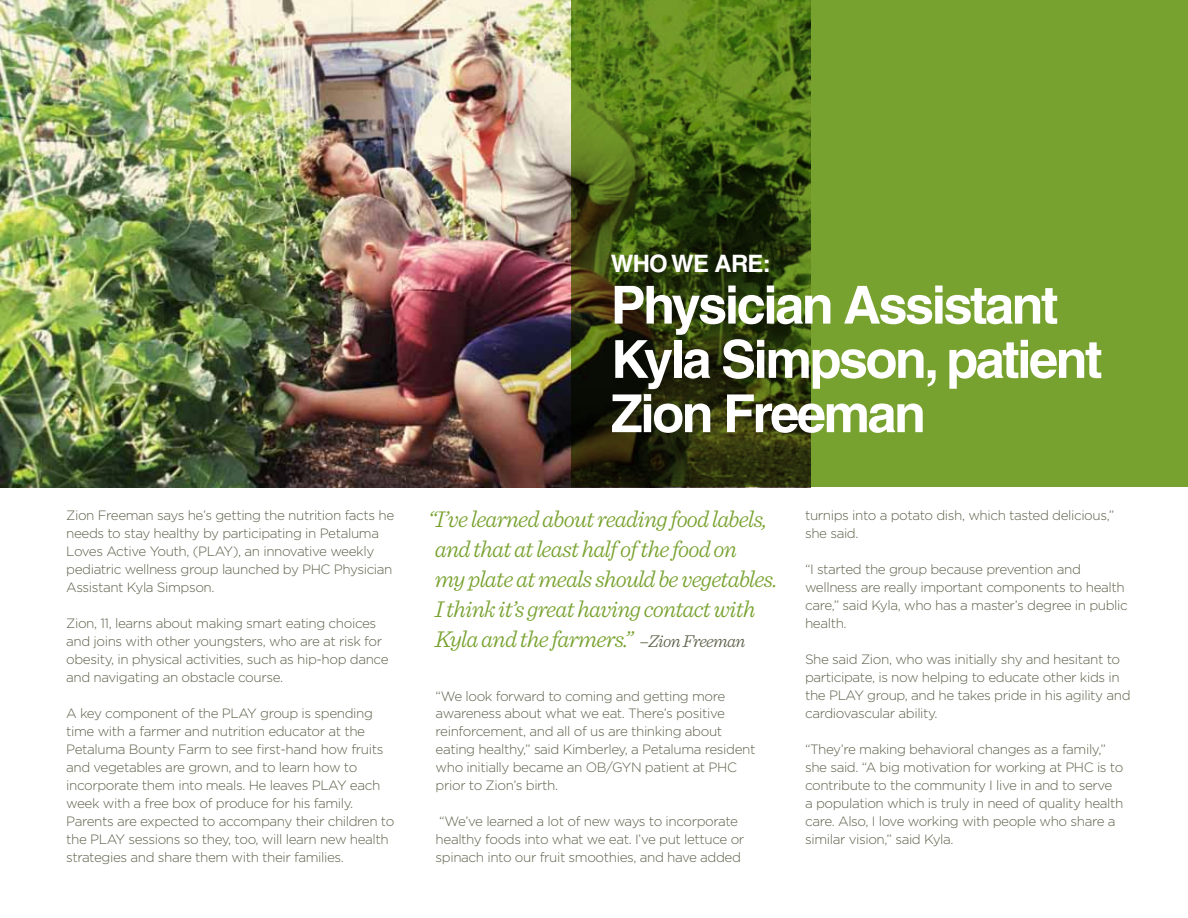
<style>
.page{position:relative;width:1188px;height:918px;background:#fff}
.page>*{position:absolute;margin:0;border:0;box-sizing:border-box;transform-origin:0 0}
.t1{font:700 52.5px/54.3px "Helvetica";letter-spacing:-.05em;color:#fff}
.t2{font:italic 300 24px/30px "Sentinel";letter-spacing:-.03em;color:#78a22f}
.t3{font:700 24px "Helvetica";letter-spacing:-.03em;color:#fff}
.t4{font:300 13.5px/18px "Gotham";letter-spacing:-.03em;color:#5f604b}
.s1{font-size:18px;color:#5f604b}
</style>
<div class="page">
<img style="left:0;top:0;width:571px;height:487px">
<svg style="left:571px;top:0;width:617px;height:487px;fill:#78a22f"></svg>
<p class="t4" style="left:66px;top:506px;width:330px">Zion Freeman says he’s getting the nutrition facts he needs to stay healthy by participating in Petaluma Loves Active Youth, (PLAY), an innovative weekly pediatric wellness group launched by PHC Physician Assistant Kyla Simpson.</p>
<p class="t4" style="left:66px;top:614px;width:324px">Zion, 11, learns about making smart eating choices and joins with other youngsters, who are at risk for obesity, in physical activities, such as hip-hop dance and navigating an obstacle course.</p>
<p class="t4" style="left:66px;top:704px;width:330px">A key component of the PLAY group is spending time with a farmer and nutrition educator at the Petaluma Bounty Farm to see first-hand how fruits and vegetables are grown, and to learn how to incorporate them into meals. He leaves PLAY each week with a free box of produce for his family.<br>Parents are expected to accompany their children to the PLAY sessions so they, too, will learn new health strategies and share them with their families.</p>
<h2 class="t3" style="left:611px;top:249px;width:162px">Who We Are:</h2>
<h1 class="t1" style="left:611px;top:277px;width:493px">Physician Assistant<br>Kyla Simpson, patient<br>Zion Freeman</h1>
<h2 class="t2" style="left:428px;top:502px;width:351px">“I’ve learned about reading food labels, and that at least half of the food on<br>my plate at meals should be vegetables.<br>I think it’s great having contact with Kyla and the farmers.” <span class="s1">–Zion Freeman</span></h2>
<p class="t4" style="left:436px;top:686px;width:321px">“We look forward to coming and getting more awareness about what we eat. There’s positive reinforcement, and all of us are thinking about eating healthy,” said Kimberley, a Petaluma resident who initially became an OB/GYN patient at PHC prior to Zion’s birth.</p>
<p class="t4" style="left:436px;top:812px;width:310px">“We’ve learned a lot of new ways to incorporate healthy foods into what we eat. I’ve put lettuce or spinach into our fruit smoothies, and have added</p>
<p class="t4" style="left:805px;top:506px;width:311px">turnips into a potato dish, which tasted delicious,” she said.</p>
<p class="t4" style="left:805px;top:560px;width:324px">“I started the group because prevention and wellness are really important components to health care,” said Kyla, who has a master’s degree in public health.</p>
<p class="t4" style="left:805px;top:650px;width:327px">She said Zion, who was initially shy and hesitant to participate, is now helping to educate other kids in the PLAY group, and he takes pride in his agility and cardiovascular ability.</p>
<p class="t4" style="left:805px;top:740px;width:320px">“They’re making behavioral changes as a family,” she said. “A big motivation for working at PHC is to contribute to the community I live in and to serve a population which is truly in need of quality health care. Also, I love working with people who share a similar vision,” said Kyla.</p>
</div>
